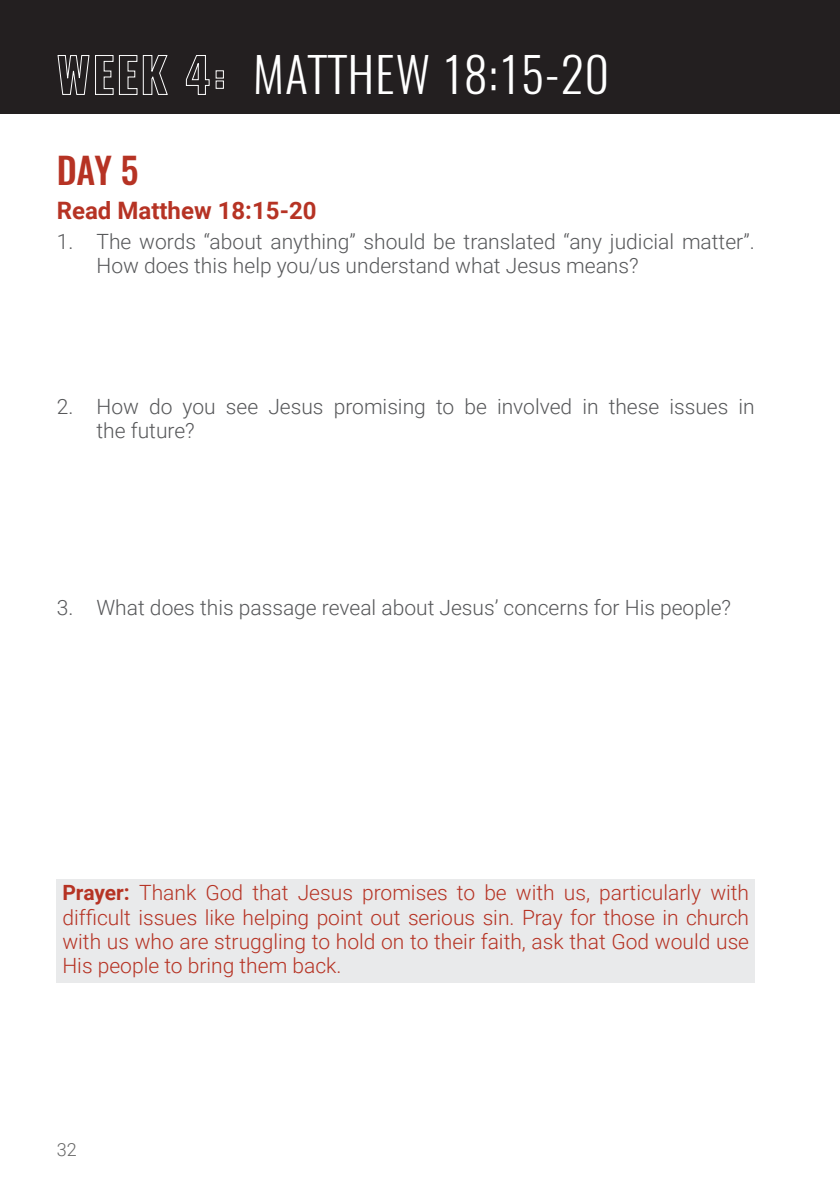
<style>
.page{position:relative;width:840px;height:1191px;background:#fff}
.page>*{position:absolute;margin:0;border:0;box-sizing:border-box;transform-origin:0 0}
.DRN_Title{font:300 48px "Oswald";letter-spacing:.025em;color:#fff}
.Heading_1{font:500 36px "Oswald";color:#b63324}
.Heading_2{font:700 24px "Roboto";color:#b63324}
.Numbered{font:300 21px/24px "Roboto";color:#57585a}
.Prayer_Box_Text{font:300 21px/24px "Roboto";color:#b63324;text-align:justify}
.t1{font:300 18px "Roboto";color:#666}
.s1{font-weight:700}
</style>
<div class="page">
<div style="left:0;top:0;width:839px;height:114px;background:#231f20"></div>
<div style="left:57px;top:879px;width:697px;height:104px;background:#e9eaeb"></div>
<p class="DRN_Title" style="left:57px;top:32px;width:553px"><span class="s1">WEEK 4:</span> MATTHEW 18:15-20</p>
<p class="Heading_1" style="left:57px;top:151px;width:84px">DAY 5</p>
<p class="Heading_2" style="left:57px;top:194px;width:261px">Read Matthew 18:15-20</p>
<p class="Numbered" style="left:96px;top:229px;width:659px;text-indent:-40px">1. The words “about anything” should be translated “any judicial matter”.<br>How does this help you/us understand what Jesus means?</p>
<p class="Numbered" style="left:96px;top:394px;width:659px;text-indent:-40px">2. How do you see Jesus promising to be involved in these issues in the future?</p>
<p class="Numbered" style="left:57px;top:595px;width:675px">3. What does this passage reveal about Jesus’ concerns for His people?</p>
<p class="Prayer_Box_Text" style="left:62px;top:880px;width:687px"><span class="s1">Prayer:</span> Thank God that Jesus promises to be with us, particularly with difficult issues like helping point out serious sin. Pray for those in church with us who are struggling to hold on to their faith, ask that God would use His people to bring them back.</p>
<p class="t1" style="left:57px;top:1137px;width:21px">32</p>
</div>
